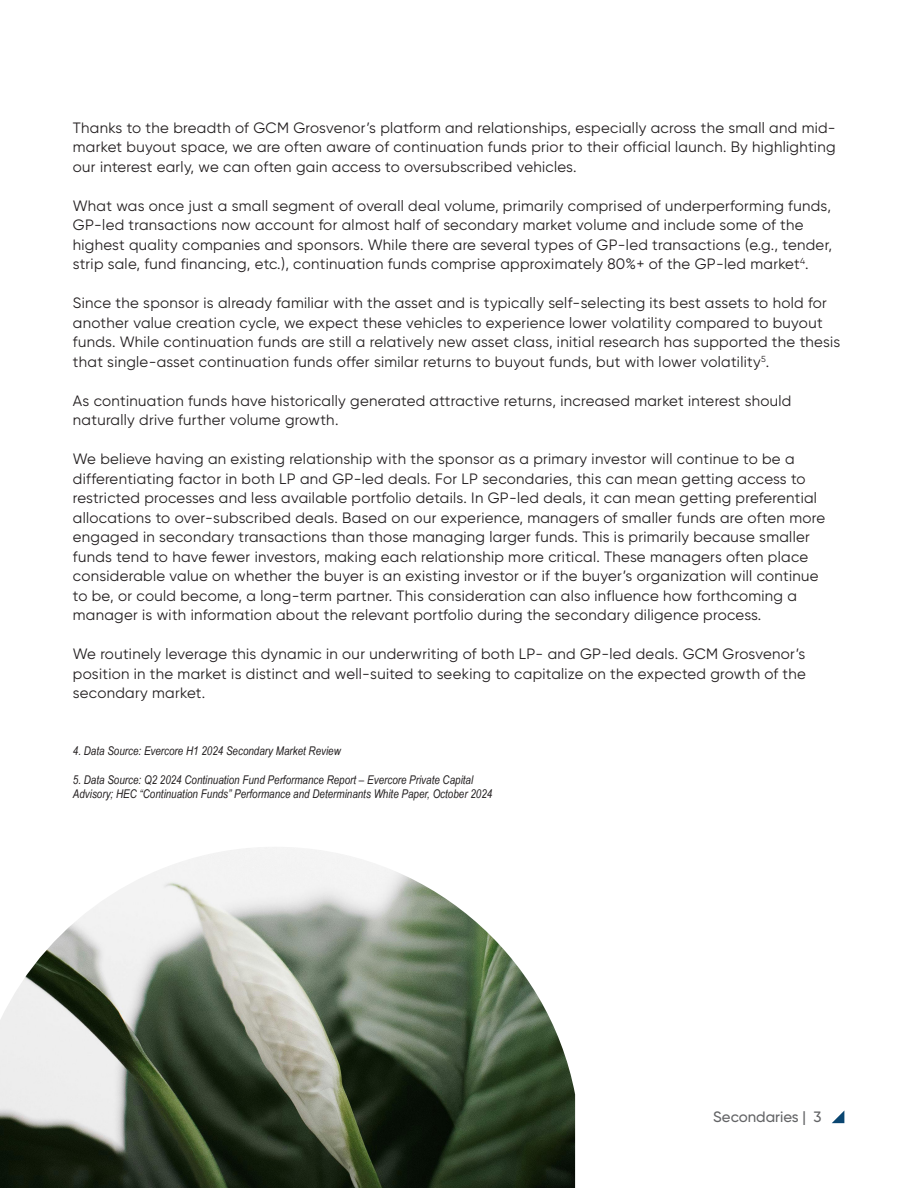
<style>
.page{position:relative;width:918px;height:1188px;background:#fff}
.page>*{position:absolute;margin:0;border:0;box-sizing:border-box;transform-origin:0 0}
.t1{font:15px/19.5px "Gilroy";letter-spacing:.02em;color:#231f20}
.t2{font:500 15px "Gilroy";color:#636466}
.t3{font:italic 12px/14.4px "Arial Narrow";color:#231f20}
</style>
<div class="page">
<svg style="left:832px;top:1111px;width:12px;height:12px"></svg>
<img style="left:0;top:847px;width:575px;height:341px">
<p class="t1" style="left:73px;top:117px;width:764px;text-align:justify">Thanks to the breadth of GCM Grosvenor’s platform and relationships, especially across the small and mid&shy;market buyout space, we are often aware of continuation funds prior to their official launch. By highlighting our interest early, we can often gain access to oversubscribed vehicles.</p>
<p class="t1" style="left:73px;top:195px;width:761px">What was once just a small segment of overall deal volume, primarily comprised of underperforming funds, GP-led transactions now account for almost half of secondary market volume and include some of the highest quality companies and sponsors. While there are several types of GP-led transactions (e.g., tender, strip sale, fund financing, etc.), continuation funds comprise approximately 80%+ of the GP-led market<sup>4</sup>.</p>
<p class="t1" style="left:73px;top:293px;width:769px">Since the sponsor is already familiar with the asset and is typically self-selecting its best assets to hold for another value creation cycle, we expect these vehicles to experience lower volatility compared to buyout funds. While continuation funds are still a relatively new asset class, initial research has supported the thesis that single-asset continuation funds offer similar returns to buyout funds, but with lower volatility<sup>5</sup>.</p>
<p class="t1" style="left:73px;top:390px;width:720px">As continuation funds have historically generated attractive returns, increased market interest should naturally drive further volume growth.</p>
<p class="t1" style="left:73px;top:449px;width:754px">We believe having an existing relationship with the sponsor as a primary investor will continue to be a differentiating factor in both LP and GP-led deals. For LP secondaries, this can mean getting access to restricted processes and less available portfolio details. In GP-led deals, it can mean getting preferential allocations to over-subscribed deals. Based on our experience, managers of smaller funds are often more engaged in secondary transactions than those managing larger funds. This is primarily because smaller funds tend to have fewer investors, making each relationship more critical. These managers often place considerable value on whether the buyer is an existing investor or if the buyer’s organization will continue to be, or could become, a long-term partner. This consideration can also influence how forthcoming a manager is with information about the relevant portfolio during the secondary diligence process.</p>
<p class="t1" style="left:73px;top:644px;width:735px;text-align:justify">We routinely leverage this dynamic in our underwriting of both LP- and GP-led deals. GCM Grosvenor’s position in the market is distinct and well-suited to seeking to capitalize on the expected growth of the secondary market.</p>
<p class="t3" style="left:73px;top:743px;width:269px">4. Data Source: Evercore H1 2024 Secondary Market Review</p>
<p class="t3" style="left:73px;top:772px;width:421px">5. Data Source: Q2 2024 Continuation Fund Performance Report – Evercore Private Capital<br>Advisory; HEC “Continuation Funds” Performance and Determinants White Paper, October 2024</p>
<p class="t2" style="left:713px;top:1108px;width:110px">Secondaries | 3</p>
</div>
